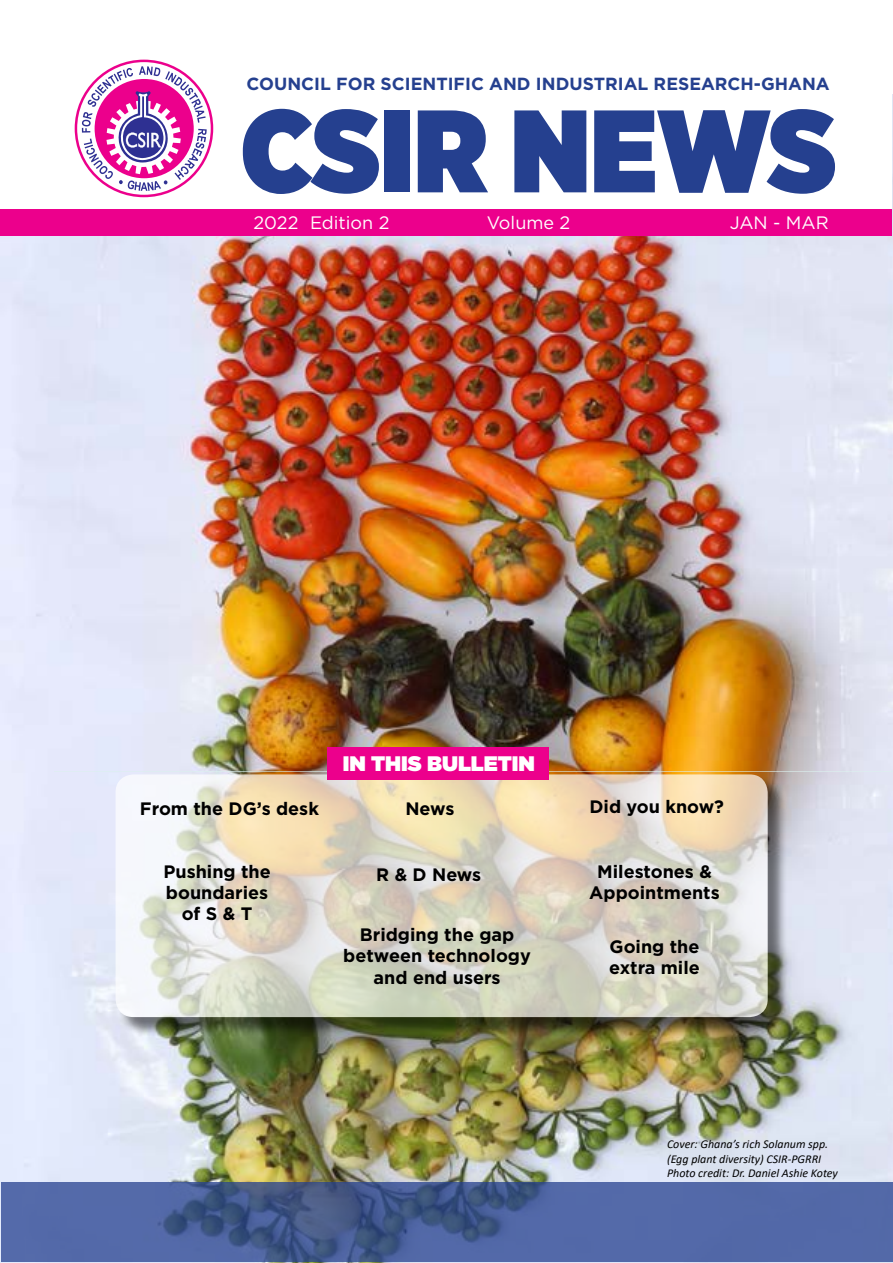
<style>
.page{position:relative;width:893px;height:1263px;background:#fff}
.page>*{position:absolute;margin:0;border:0;box-sizing:border-box;transform-origin:0 0}
.t1{font:900 117px "Gotham Narrow";color:#25408f}
.t2{font:900 21px "Gotham";color:#fff}
.t3{font:700 18px/21px "Gotham";color:#000;text-align:center}
.t4{font:18px "Gotham";color:#fff}
.t5{font:700 17.55px "Gotham";color:#25408f}
.t6{font:italic 12px/14.4px "Calibri";color:#000}
</style>
<div class="page">
<img style="left:0;top:95px;width:893px;height:1168px">
<svg style="left:1px;top:1182px;width:891px;height:80px;background:#4c629d"></svg>
<div style="left:1px;top:1px;width:891px;height:211px;background:#fff"></div>
<div style="left:1px;top:209px;width:891px;height:27px;background:#ec008c"></div>
<svg style="left:75px;top:60px;width:138px;height:137px"></svg>
<div style="left:118px;top:777px;width:669px;height:259px;background:#000;opacity:.75"></div>
<svg style="left:116px;top:774px;width:652px;height:243px;background:#e0d9c7"></svg>
<div style="left:327px;top:747px;width:222px;height:32px;background:#ec008c"></div>
<p class="t5" style="left:247px;top:73px;width:585px">COUNCIL FOR SCIENTIFIC AND INDUSTRIAL RESEARCH-GHANA</p>
<h1 class="t1" style="left:240px;top:72px;width:597px">CSIR NEWS</h1>
<p class="t4" style="left:254px;top:211px;width:137px">2022 Edition 2</p>
<p class="t4" style="left:487px;top:211px;width:85px">Volume 2</p>
<p class="t4" style="left:730px;top:211px;width:100px">JAN - MAR</p>
<p class="t2" style="left:343px;top:748px;width:194px">IN THIS BULLETIN</p>
<p class="t3" style="left:140px;top:797px;width:181px">From the DG’s desk</p>
<p class="t3" style="left:589px;top:796px;width:136px">Did you know?</p>
<p class="t3" style="left:405px;top:797px;width:51px">News</p>
<p class="t3" style="left:163px;top:860px;width:109px">Pushing the boundaries of S &amp; T</p>
<p class="t3" style="left:376px;top:864px;width:106px">R &amp; D News</p>
<p class="t3" style="left:343px;top:923px;width:189px;line-height:21.6px">Bridging the gap between technology and end users</p>
<p class="t3" style="left:589px;top:861px;width:132px">Milestones &amp;<br>Appointments</p>
<p class="t3" style="left:609px;top:936px;width:92px;text-align:left">Going the extra mile</p>
<p class="t6" style="left:667px;top:1136px;width:172px">Cover: Ghana’s rich Solanum spp. (Egg plant diversity) CSIR-PGRRI<br>Photo credit: Dr. Daniel Ashie Kotey</p>
</div>
